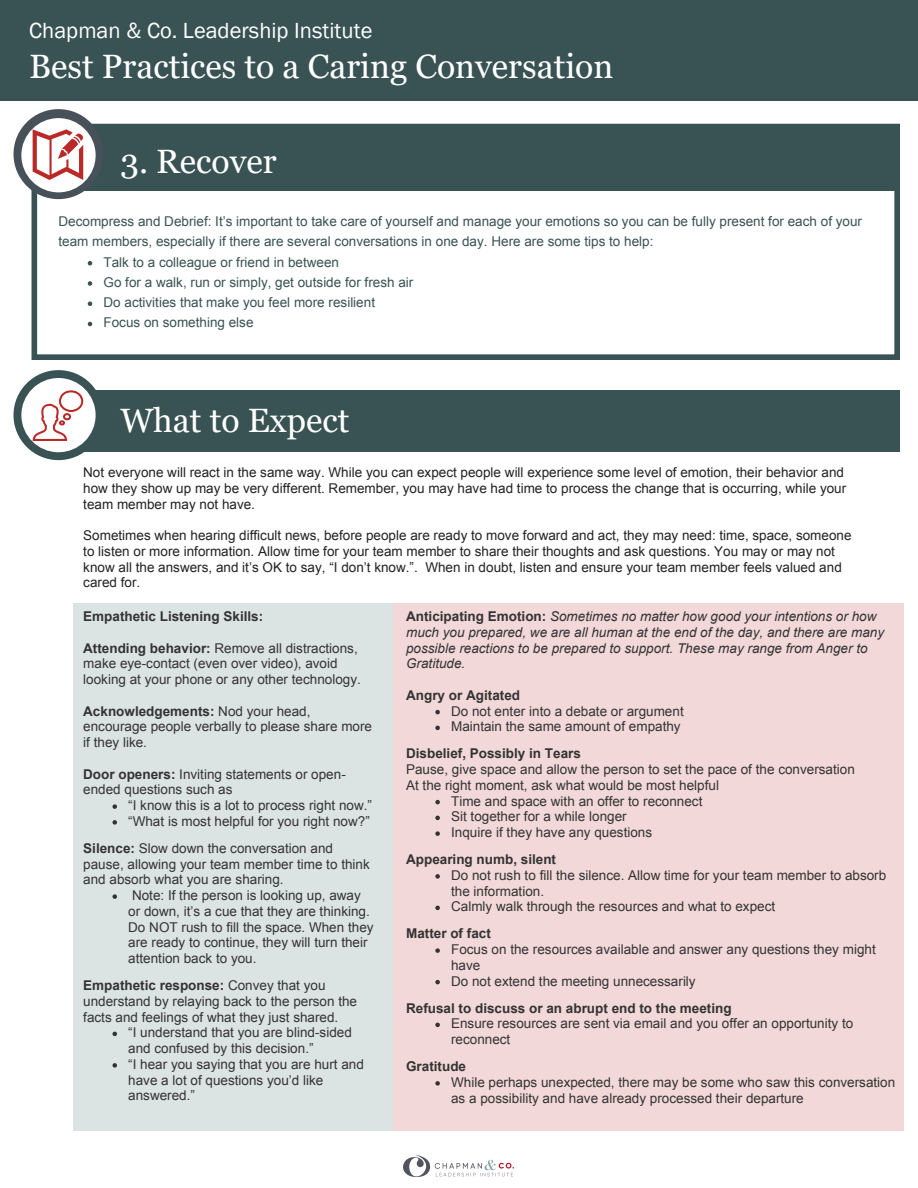
<style>
.page{position:relative;width:918px;height:1188px;background:#fff}
.page>*{position:absolute;margin:0;border:0;box-sizing:border-box;transform-origin:0 0}
.t1{font:33.75px "Georgia";color:#fff}
.t2{font:22.5px "Franklin Gothic";color:#fff}
.t3{font:13.5px/15.8px "Arial";color:#333}
.t4{font:13.5px/15.8px "Arial";color:#222}
.t5{font:13.5px "Arial";color:#395253}
.t6{font:italic 13.5px/15.8px "Arial";color:#333}
.t7{font:700 13.5px "Arial";color:#333}
.s1{font-weight:700}
.s2{font-weight:700;font-style:normal}
</style>
<div class="page">
<div style="left:393px;top:603px;width:510px;height:528px;background:#f2d8d8"></div>
<div style="left:73px;top:603px;width:320px;height:528px;background:#dce3e3"></div>
<svg style="left:112px;top:804px;width:5px;height:5px"></svg>
<svg style="left:112px;top:820px;width:5px;height:5px"></svg>
<svg style="left:112px;top:894px;width:5px;height:5px"></svg>
<svg style="left:112px;top:1032px;width:5px;height:4px"></svg>
<svg style="left:112px;top:1063px;width:5px;height:5px"></svg>
<div style="left:32px;top:124px;width:868px;height:236px;border:6px solid #395253"></div>
<div style="left:37px;top:129px;width:863px;height:62px;background:#395253"></div>
<svg style="left:88px;top:261px;width:4px;height:5px"></svg>
<svg style="left:88px;top:281px;width:4px;height:5px"></svg>
<svg style="left:88px;top:302px;width:4px;height:4px"></svg>
<svg style="left:88px;top:322px;width:4px;height:4px"></svg>
<div style="left:14px;top:109px;width:90px;height:90px;background:#46515a;border-radius:50%"></div>
<div style="left:21px;top:118px;width:75px;height:74px;background:#fff;border-radius:50%"></div>
<div style="left:0;top:0;width:918px;height:100px;background:#395253"></div>
<svg style="left:33px;top:129px;width:50px;height:51px"></svg>
<div style="left:37px;top:390px;width:863px;height:62px;background:#395253"></div>
<div style="left:14px;top:370px;width:90px;height:90px;background:#395253;border-radius:50%"></div>
<div style="left:21px;top:378px;width:75px;height:74px;background:#fff;border-radius:50%"></div>
<svg style="left:33px;top:390px;width:50px;height:51px"></svg>
<svg style="left:435px;top:710px;width:5px;height:4px"></svg>
<svg style="left:435px;top:726px;width:5px;height:4px"></svg>
<svg style="left:435px;top:800px;width:5px;height:4px"></svg>
<svg style="left:435px;top:816px;width:5px;height:4px"></svg>
<svg style="left:435px;top:831px;width:5px;height:5px"></svg>
<svg style="left:435px;top:874px;width:5px;height:5px"></svg>
<svg style="left:435px;top:906px;width:5px;height:4px"></svg>
<svg style="left:435px;top:948px;width:5px;height:5px"></svg>
<svg style="left:435px;top:980px;width:5px;height:4px"></svg>
<svg style="left:435px;top:1023px;width:5px;height:4px"></svg>
<svg style="left:435px;top:1081px;width:5px;height:5px"></svg>
<img style="left:403px;top:1155px;width:111px;height:22px">
<h2 class="t2" style="left:29px;top:17px;width:345px">Chapman &amp; Co. Leadership Institute</h2>
<h1 class="t1" style="left:29px;top:46px;width:586px">Best Practices to a Caring Conversation</h1>
<h1 class="t1" style="left:120px;top:141px;width:158px">3. Recover</h1>
<p class="t5" style="left:58px;top:213px;width:805px">Decompress and Debrief: It’s important to take care of yourself and manage your emotions so you can be fully present for each of your</p>
<p class="t5" style="left:58px;top:233px;width:596px">team members, especially if there are several conversations in one day. Here are some tips to help:</p>
<p class="t5" style="left:104px;top:253px;width:237px">Talk to a colleague or friend in between</p>
<p class="t5" style="left:104px;top:273px;width:311px">Go for a walk, run or simply, get outside for fresh air</p>
<p class="t5" style="left:104px;top:294px;width:273px">Do activities that make you feel more resilient</p>
<p class="t5" style="left:104px;top:314px;width:152px">Focus on something else</p>
<h1 class="t1" style="left:120px;top:400px;width:230px">What to Expect</h1>
<p class="t4" style="left:83px;top:465px;width:765px">Not everyone will react in the same way. While you can expect people will experience some level of emotion, their behavior and how they show up may be very different. Remember, you may have had time to process the change that is occurring, while your team member may not have.</p>
<p class="t4" style="left:83px;top:528px;width:770px">Sometimes when hearing difficult news, before people are ready to move forward and act, they may need: time, space, someone to listen or more information. Allow time for your team member to share their thoughts and ask questions. You may or may not know all the answers, and it’s OK to say, “I don’t know.”. When in doubt, listen and ensure your team member feels valued and cared for.</p>
<p class="t7" style="left:83px;top:607px;width:182px">Empathetic Listening Skills:</p>
<p class="t3" style="left:83px;top:640px;width:279px"><span class="s1">Attending behavior:</span> Remove all distractions, make eye-contact (even over video), avoid looking at your phone or any other technology.</p>
<p class="t3" style="left:83px;top:703px;width:290px"><span class="s1">Acknowledgements:</span> Nod your head, encourage people verbally to please share more if they like.</p>
<p class="t3" style="left:83px;top:766px;width:264px"><span class="s1">Door openers:</span> Inviting statements or open&shy;ended questions such as</p>
<p class="t3" style="left:128px;top:798px;width:245px">“I know this is a lot to process right now.” “What is most helpful for you right now?”</p>
<p class="t3" style="left:83px;top:840px;width:288px"><span class="s1">Silence:</span> Slow down the conversation and pause, allowing your team member time to think and absorb what you are sharing.</p>
<p class="t3" style="left:128px;top:888px;width:247px">Note: If the person is looking up, away<br>or down, it’s a cue that they are thinking.<br>Do NOT rush to fill the space. When they are ready to continue, they will turn their attention back to you.</p>
<p class="t3" style="left:83px;top:978px;width:275px"><span class="s1">Empathetic response:</span> Convey that you understand by relaying back to the person the facts and feelings of what they just shared.</p>
<p class="t3" style="left:128px;top:1025px;width:237px">“I understand that you are blind-sided and confused by this decision.”<br>“I hear you saying that you are hurt and have a lot of questions you’d like answered.”</p>
<p class="t6" style="left:406px;top:609px;width:480px"><span class="s2">Anticipating Emotion:</span> Sometimes no matter how good your intentions or how much you prepared, we are all human at the end of the day, and there are many possible reactions to be prepared to support. These may range from Anger to Gratitude.</p>
<p class="t7" style="left:406px;top:686px;width:116px">Angry or Agitated</p>
<p class="t3" style="left:451px;top:703px;width:234px">Do not enter into a debate or argument<br>Maintain the same amount of empathy</p>
<p class="t7" style="left:406px;top:745px;width:176px">Disbelief, Possibly in Tears</p>
<p class="t3" style="left:406px;top:762px;width:450px">Pause, give space and allow the person to set the pace of the conversation</p>
<p class="t3" style="left:406px;top:777px;width:314px">At the right moment, ask what would be most helpful</p>
<p class="t3" style="left:451px;top:793px;width:253px">Time and space with an offer to reconnect</p>
<p class="t3" style="left:451px;top:809px;width:177px">Sit together for a while longer</p>
<p class="t3" style="left:451px;top:825px;width:203px">Inquire if they have any questions</p>
<p class="t7" style="left:406px;top:850px;width:152px">Appearing numb, silent</p>
<p class="t3" style="left:451px;top:867px;width:437px">Do not rush to fill the silence. Allow time for your team member to absorb the information.<br>Calmly walk through the resources and what to expect</p>
<p class="t7" style="left:406px;top:925px;width:86px">Matter of fact</p>
<p class="t3" style="left:451px;top:942px;width:426px">Focus on the resources available and answer any questions they might have<br>Do not extend the meeting unnecessarily</p>
<p class="t7" style="left:406px;top:999px;width:327px">Refusal to discuss or an abrupt end to the meeting</p>
<p class="t3" style="left:451px;top:1016px;width:404px">Ensure resources are sent via email and you offer an opportunity to reconnect</p>
<p class="t7" style="left:406px;top:1057px;width:62px">Gratitude</p>
<p class="t3" style="left:451px;top:1074px;width:446px">While perhaps unexpected, there may be some who saw this conversation as a possibility and have already processed their departure</p>
</div>
